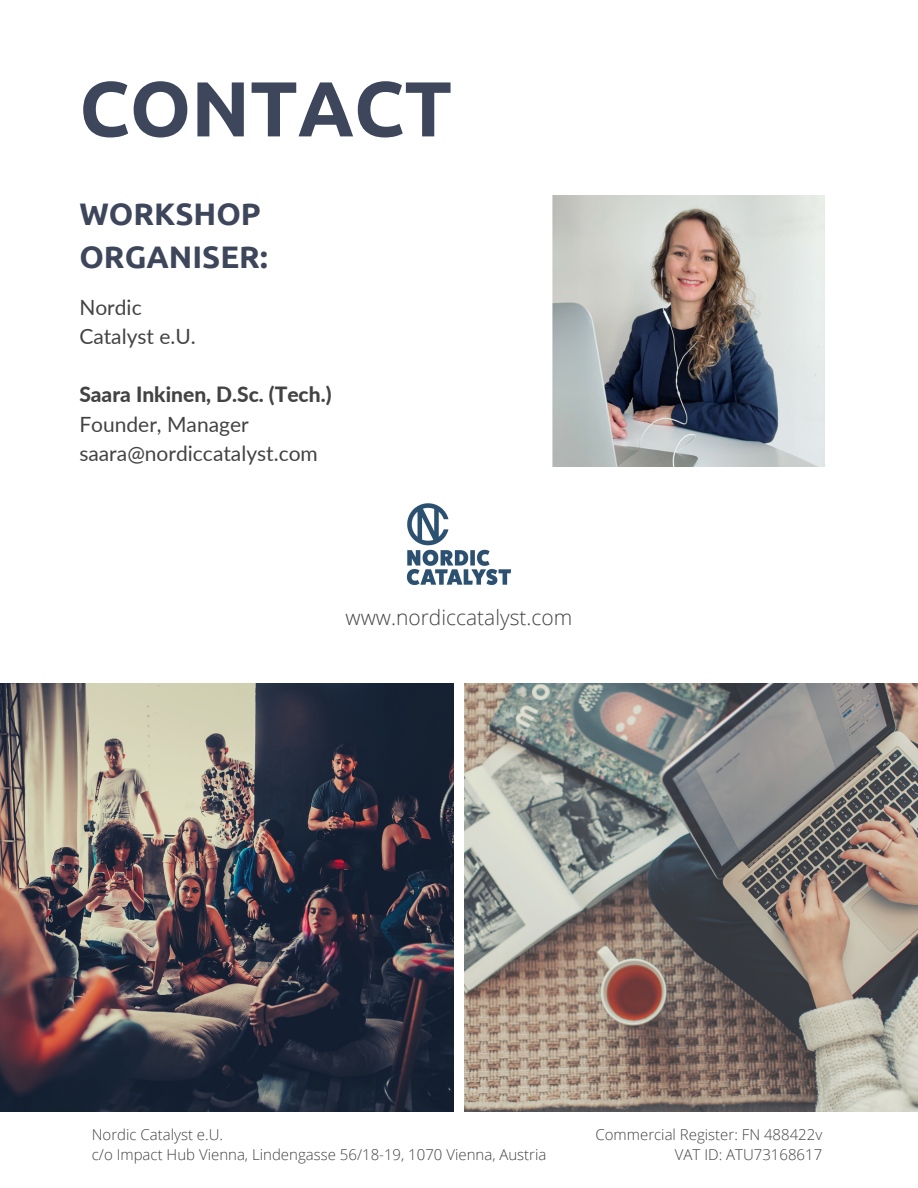
<style>
.page{position:relative;width:918px;height:1188px;background:#fff}
.page>*{position:absolute;margin:0;border:0;box-sizing:border-box;transform-origin:0 0}
.t1{font:700 77.85px "Ubuntu";color:#3d465a}
.t2{font:700 31.2px/42.8px "Ubuntu";color:#3d465a}
.t3{font:21px "Lato";color:#434343}
.t4{font:800 21px "Lato";color:#434343}
.t5{font:300 21px "Open Sans";color:#434343}
.t6{font:300 15px "Open Sans";color:#434343}
</style>
<div class="page">
<img style="left:0;top:684px;width:453px;height:427px">
<img style="left:464px;top:684px;width:454px;height:427px">
<img style="left:406px;top:503px;width:106px;height:82px">
<img style="left:553px;top:195px;width:272px;height:271px">
<p class="t1" style="left:79px;top:64px;width:374px">CONTACT</p>
<p class="t2" style="left:79px;top:192px;width:190px">WORKSHOP<br>ORGANISER:</p>
<p class="t3" style="left:79px;top:294px;width:64px">Nordic</p>
<p class="t3" style="left:79px;top:323px;width:118px">Catalyst e.U.</p>
<p class="t4" style="left:79px;top:382px;width:254px">Saara Inkinen, D.Sc. (Tech.)</p>
<p class="t3" style="left:79px;top:411px;width:171px">Founder, Manager</p>
<p class="t3" style="left:79px;top:440px;width:240px">saara@nordiccatalyst.com</p>
<p class="t5" style="left:346px;top:603px;width:228px">www.nordiccatalyst.com</p>
<p class="t6" style="left:92px;top:1124px;width:133px">Nordic Catalyst e.U.</p>
<p class="t6" style="left:92px;top:1144px;width:456px">c/o Impact Hub Vienna, Lindengasse 56/18-19, 1070 Vienna, Austria</p>
<p class="t6" style="left:596px;top:1124px;width:228px">Commercial Register: FN 488422v</p>
<p class="t6" style="left:675px;top:1144px;width:149px">VAT ID: ATU73168617</p>
</div>
